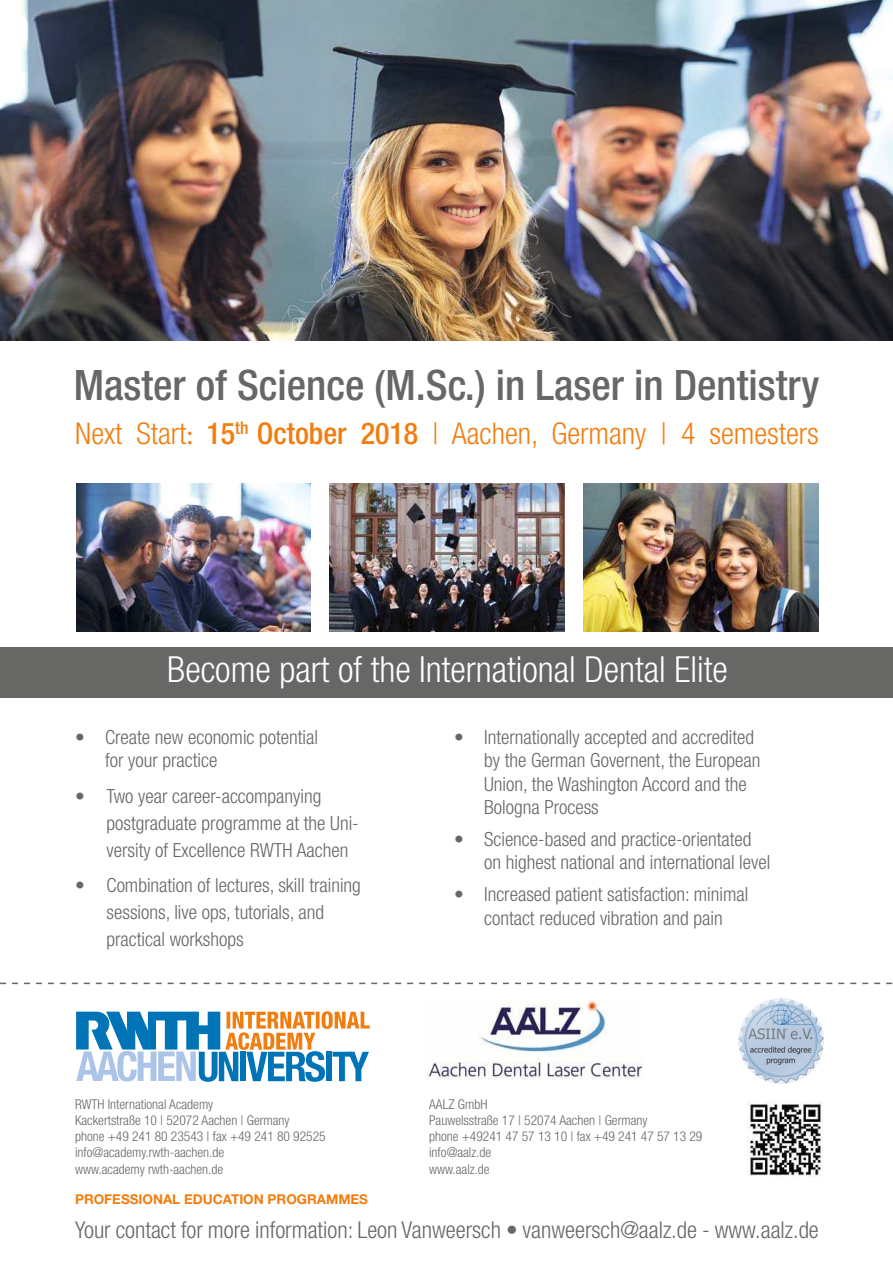
<style>
.page{position:relative;width:893px;height:1263px;background:#fff}
.page>*{position:absolute;margin:0;border:0;box-sizing:border-box;transform-origin:0 0}
.t1{font:500 condensed 42px "Helvetica Neue";color:#676766}
.t2{font:300 condensed 36px "Helvetica Neue";color:#fff}
.t3{font:300 condensed 30px "Helvetica Neue";color:#f27d0e}
.t4{font:300 condensed 23.25px "Helvetica Neue";color:#676766}
.t5{font:300 condensed 19.5px/23.4px "Helvetica Neue";color:#676766}
.t6{font:300 condensed 13.5px/16.2px "Helvetica Neue";color:#676766}
.t7{font:700 13.5px "Helvetica Neue";color:#f27d0e}
.s1{font-family:"Minion Pro";font-weight:400;font-stretch:normal}
.s2{font-weight:500}
</style>
<div class="page">
<div style="left:0;top:647px;width:893px;height:51px;background:#676766"></div>
<img style="left:0;top:0;width:893px;height:340px">
<img style="left:583px;top:483px;width:236px;height:148px">
<img style="left:76px;top:483px;width:235px;height:148px">
<img style="left:329px;top:483px;width:236px;height:148px">
<img style="left:426px;top:1000px;width:216px;height:79px">
<svg style="left:76px;top:1011px;width:294px;height:71px"></svg>
<img style="left:738px;top:998px;width:86px;height:86px">
<img style="left:747px;top:1101px;width:76px;height:76px">
<svg style="left:719px;top:983px;width:17px;height:1px"></svg>
<h1 class="t1" style="left:74px;top:369px;width:747px">Master of Science (M.Sc.) in Laser in Dentistry</h1>
<h3 class="t3" style="left:75px;top:422px;width:745px">Next Start<span class="s1">:</span> <span class="s2">15</span><sup>th</sup> <span class="s2">October 2018</span> | Aachen, Germany | 4 semesters</h3>
<h2 class="t2" style="left:167px;top:656px;width:562px">Become part of the International Dental Elite</h2>
<p class="t5" style="left:105px;top:727px;width:214px;text-indent:-30px">• Create new economic potential for your practice</p>
<p class="t5" style="left:107px;top:784px;width:254px;line-height:27px;text-indent:-32px">• Two year career-accompanying postgraduate programme at the Uni&shy;versity of Excellence RWTH Aachen</p>
<p class="t5" style="left:107px;top:873px;width:256px;line-height:27px;text-indent:-32px">• Combination of lectures, skill training sessions, live ops, tutorials, and practical workshops</p>
<p class="t5" style="left:484px;top:727px;width:278px;text-indent:-30px">• Internationally accepted and accredited by the German Governent, the European Union, the Washington Accord and the Bologna Process</p>
<p class="t5" style="left:484px;top:829px;width:288px;text-indent:-30px">• Science-based and practice-orientated on highest national and international level</p>
<p class="t5" style="left:454px;top:884px;width:296px;text-align:center">• Increased patient satisfaction: minimal contact reduced vibration and pain</p>
<p class="t6" style="left:429px;top:1097px;width:275px">AALZ GmbH<br>Pauwelsstraße 17 | 52074 Aachen | Germany<br>phone +49241 47 57 13 10 | fax +49 241 47 57 13 29 info@aalz.de<br>www.aalz.de</p>
<p class="t6" style="left:75px;top:1097px;width:252px">RWTH International Academy<br>Kackertstraße 10 | 52072 Aachen | Germany<br>phone +49 241 80 23543 | fax +49 241 80 92525 info@academy.rwth-aachen.de<br>www.academy rwth-aachen.de</p>
<p class="t7" style="left:75px;top:1191px;width:295px">PROFESSIONAL EDUCATION PROGRAMMES</p>
<p class="t4" style="left:75px;top:1221px;width:745px">Your contact for more information: Leon Vanweersch • vanweersch@aalz.de - www.aalz.de</p>
</div>
